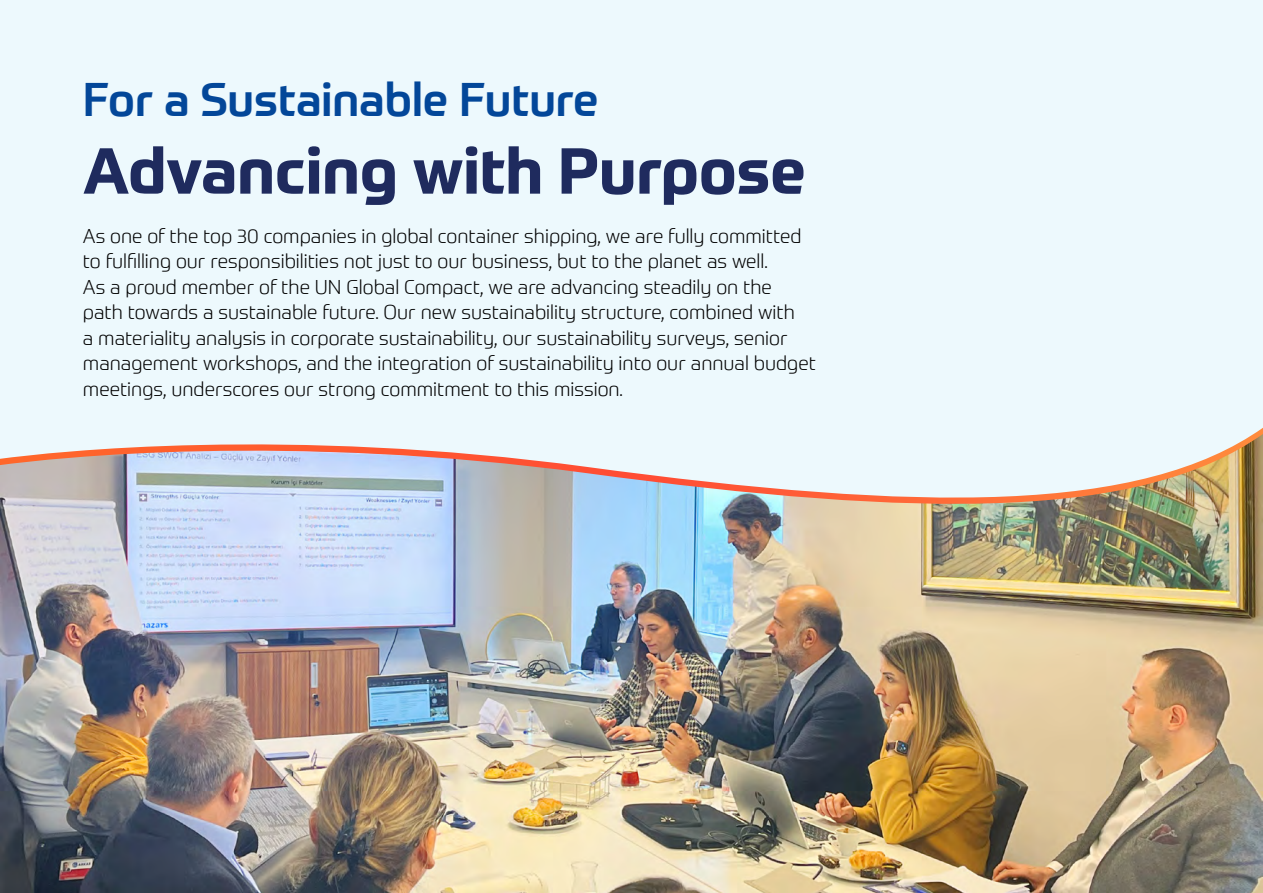
<style>
.page{position:relative;width:1263px;height:893px;background:#fff}
.page>*{position:absolute;margin:0;border:0;box-sizing:border-box;transform-origin:0 0}
.t1{font:700 63.75px "Prometo";color:#1f2b5e}
.t2{font:500 46.05px "Prometo";color:#034799}
.t3{font:300 19.5px/25.5px "Prometo";color:#000}
</style>
<div class="page">
<div style="left:0;top:0;width:1263px;height:563px;background:#edf9fd"></div>
<img style="left:0;top:433px;width:1263px;height:460px">
<h2 class="t2" style="left:83px;top:71px;width:517px">For a Sustainable Future</h2>
<h1 class="t1" style="left:83px;top:131px;width:724px">Advancing with Purpose</h1>
<p class="t3" style="left:83px;top:223px;width:735px">As one of the top 30 companies in global container shipping, we are fully committed to fulfilling our responsibilities not just to our business, but to the planet as well.<br>As a proud member of the UN Global Compact, we are advancing steadily on the path towards a sustainable future. Our new sustainability structure, combined with<br>a materiality analysis in corporate sustainability, our sustainability surveys, senior management workshops, and the integration of sustainability into our annual budget meetings, underscores our strong commitment to this mission.</p>
</div>
